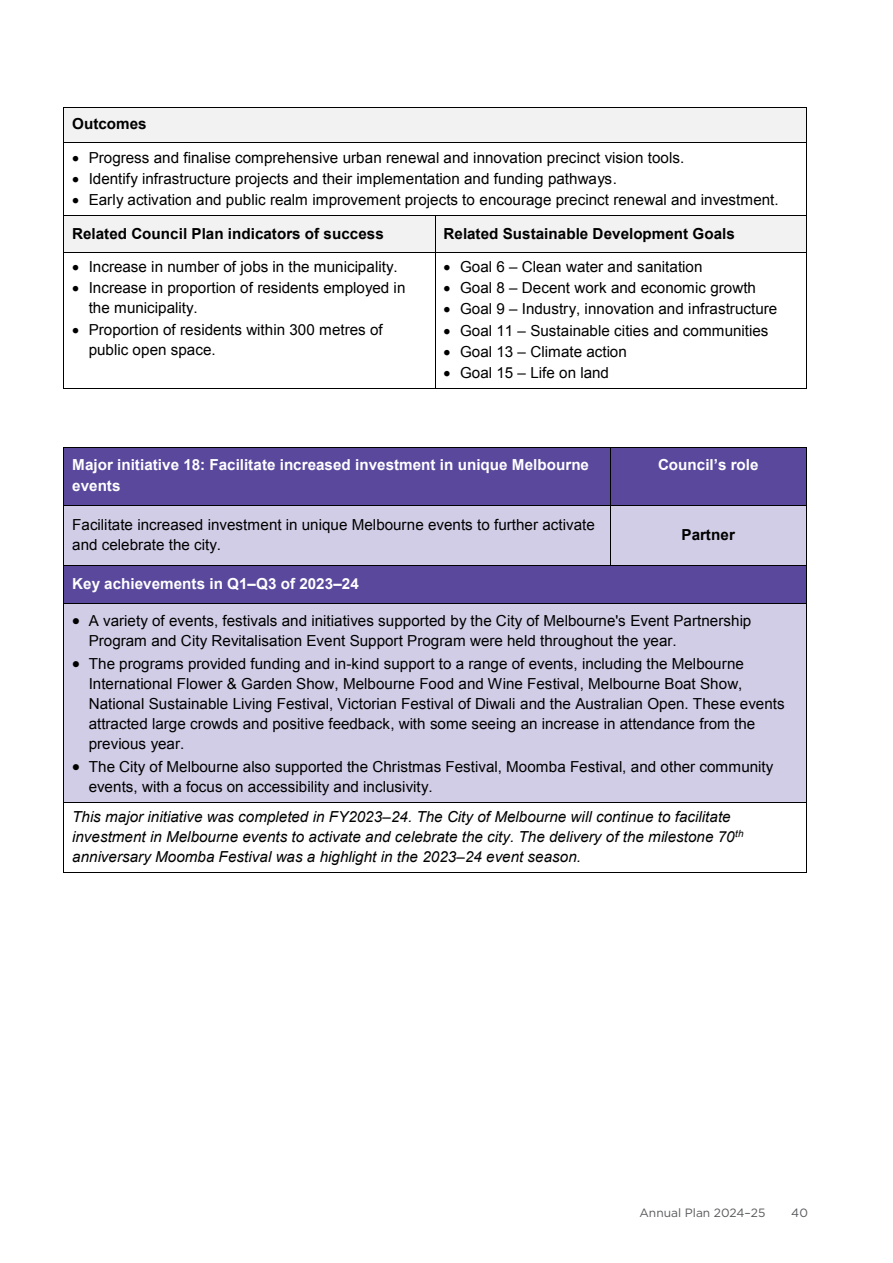
<style>
.page{position:relative;width:893px;height:1263px;background:#fff}
.page>*{position:absolute;margin:0;border:0;box-sizing:border-box;transform-origin:0 0}
.t1{font:15.15px/20.1px "Arial";color:#000}
.t2{font:italic 15.15px/20.2px "Arial";color:#000}
.t3{font:700 15.15px/20.1px "Arial";color:#fff}
.t4{font:700 15.15px "Arial";color:#000}
.t5{font:12px "Gotham";color:#58595b}
</style>
<div class="page">
<div style="left:64px;top:108px;width:742px;height:34px;background:#f2f2f2"></div>
<hr style="left:64px;top:107px;width:742px;height:1px;background:#000">
<hr style="left:64px;top:108px;width:1px;height:34px;background:#000">
<hr style="left:806px;top:108px;width:1px;height:34px;background:#000">
<hr style="left:64px;top:142px;width:742px;height:1px;background:#000">
<hr style="left:64px;top:143px;width:1px;height:73px;background:#000">
<hr style="left:806px;top:143px;width:1px;height:73px;background:#000">
<div style="left:64px;top:216px;width:371px;height:36px;background:#f2f2f2"></div>
<div style="left:435px;top:216px;width:371px;height:36px;background:#f2f2f2"></div>
<hr style="left:64px;top:216px;width:371px;height:1px;background:#000">
<hr style="left:435px;top:216px;width:371px;height:1px;background:#000">
<hr style="left:64px;top:216px;width:1px;height:36px;background:#000">
<hr style="left:435px;top:216px;width:1px;height:36px;background:#000">
<hr style="left:806px;top:216px;width:1px;height:36px;background:#000">
<hr style="left:64px;top:252px;width:371px;height:1px;background:#000">
<hr style="left:435px;top:252px;width:371px;height:1px;background:#000">
<hr style="left:64px;top:252px;width:1px;height:137px;background:#000">
<hr style="left:64px;top:389px;width:371px;height:1px;background:#000">
<hr style="left:435px;top:252px;width:1px;height:137px;background:#000">
<hr style="left:435px;top:389px;width:371px;height:1px;background:#000">
<hr style="left:806px;top:252px;width:1px;height:137px;background:#000">
<div style="left:64px;top:447px;width:546px;height:59px;background:#5a489d"></div>
<div style="left:610px;top:447px;width:196px;height:59px;background:#5a489d"></div>
<hr style="left:64px;top:447px;width:546px;height:1px;background:#000">
<hr style="left:610px;top:447px;width:196px;height:1px;background:#000">
<hr style="left:64px;top:447px;width:1px;height:59px;background:#000">
<hr style="left:610px;top:447px;width:1px;height:59px;background:#000">
<hr style="left:806px;top:447px;width:1px;height:59px;background:#000">
<div style="left:64px;top:506px;width:546px;height:59px;background:#d1cde6"></div>
<div style="left:610px;top:506px;width:196px;height:59px;background:#d1cde6"></div>
<hr style="left:64px;top:506px;width:546px;height:1px;background:#000">
<hr style="left:610px;top:506px;width:196px;height:1px;background:#000">
<hr style="left:64px;top:506px;width:1px;height:59px;background:#000">
<hr style="left:610px;top:506px;width:1px;height:59px;background:#000">
<hr style="left:806px;top:506px;width:1px;height:59px;background:#000">
<div style="left:72px;top:565px;width:726px;height:39px;background:#5a489d"></div>
<hr style="left:64px;top:565px;width:546px;height:1px;background:#000">
<hr style="left:610px;top:565px;width:196px;height:1px;background:#000">
<hr style="left:64px;top:565px;width:1px;height:39px;background:#000">
<hr style="left:806px;top:565px;width:1px;height:39px;background:#000">
<div style="left:64px;top:604px;width:742px;height:199px;background:#d1cde6"></div>
<hr style="left:64px;top:604px;width:742px;height:1px;background:#000">
<hr style="left:64px;top:604px;width:1px;height:199px;background:#000">
<hr style="left:806px;top:604px;width:1px;height:199px;background:#000">
<hr style="left:64px;top:803px;width:742px;height:1px;background:#000">
<hr style="left:64px;top:803px;width:1px;height:70px;background:#000">
<hr style="left:64px;top:873px;width:742px;height:1px;background:#000">
<hr style="left:806px;top:803px;width:1px;height:70px;background:#000">
<p class="t4" style="left:72px;top:114px;width:76px">Outcomes</p>
<p class="t1" style="left:72px;top:147px;width:613px">• Progress and finalise comprehensive urban renewal and innovation precinct vision tools.</p>
<p class="t1" style="left:72px;top:169px;width:546px">• Identify infrastructure projects and their implementation and funding pathways.</p>
<p class="t1" style="left:72px;top:190px;width:708px">• Early activation and public realm improvement projects to encourage precinct renewal and investment.</p>
<p class="t4" style="left:72px;top:224px;width:313px">Related Council Plan indicators of success</p>
<p class="t4" style="left:444px;top:224px;width:293px">Related Sustainable Development Goals</p>
<p class="t1" style="left:72px;top:257px;width:327px">• Increase in number of jobs in the municipality.</p>
<p class="t1" style="left:89px;top:278px;width:318px;text-indent:-16px">• Increase in proportion of residents employed in the municipality.</p>
<p class="t1" style="left:89px;top:320px;width:296px;text-indent:-16px">• Proportion of residents within 300 metres of public open space.</p>
<p class="t1" style="left:444px;top:257px;width:260px">• Goal 6 – Clean water and sanitation</p>
<p class="t1" style="left:444px;top:278px;width:314px">• Goal 8 – Decent work and economic growth</p>
<p class="t1" style="left:444px;top:299px;width:335px">• Goal 9 – Industry, innovation and infrastructure</p>
<p class="t1" style="left:444px;top:320px;width:326px">• Goal 11 – Sustainable cities and communities</p>
<p class="t1" style="left:444px;top:342px;width:185px">• Goal 13 – Climate action</p>
<p class="t1" style="left:444px;top:363px;width:167px">• Goal 15 – Life on land</p>
<p class="t3" style="left:72px;top:456px;width:518px">Major initiative 18: Facilitate increased investment in unique Melbourne events</p>
<p class="t3" style="left:658px;top:455px;width:102px">Council’s role</p>
<p class="t1" style="left:72px;top:515px;width:524px">Facilitate increased investment in unique Melbourne events to further activate and celebrate the city.</p>
<p class="t4" style="left:682px;top:524px;width:55px">Partner</p>
<p class="t3" style="left:72px;top:574px;width:288px">Key achievements in Q1–Q3 of 2023–24</p>
<p class="t1" style="left:89px;top:610px;width:664px;text-indent:-16px">• A variety of events, festivals and initiatives supported by the City of Melbourne's Event Partnership<br>Program and City Revitalisation Event Support Program were held throughout the year.</p>
<p class="t1" style="left:89px;top:653px;width:698px;text-indent:-16px">• The programs provided funding and in-kind support to a range of events, including the Melbourne International Flower &amp; Garden Show, Melbourne Food and Wine Festival, Melbourne Boat Show, National Sustainable Living Festival, Victorian Festival of Diwali and the Australian Open. These events attracted large crowds and positive feedback, with some seeing an increase in attendance from the previous year.</p>
<p class="t1" style="left:89px;top:757px;width:686px;text-indent:-16px">• The City of Melbourne also supported the Christmas Festival, Moomba Festival, and other community events, with a focus on accessibility and inclusivity.</p>
<p class="t2" style="left:72px;top:806px;width:673px">This major initiative was completed in FY2023–24. The City of Melbourne will continue to facilitate investment in Melbourne events to activate and celebrate the city. The delivery of the milestone 70<sup>th </sup>anniversary Moomba Festival was a highlight in the 2023–24 event season.</p>
<p class="t5" style="left:639px;top:1205px;width:127px">Annual Plan 2024–25</p>
<p class="t5" style="left:791px;top:1205px;width:18px">40</p>
</div>
